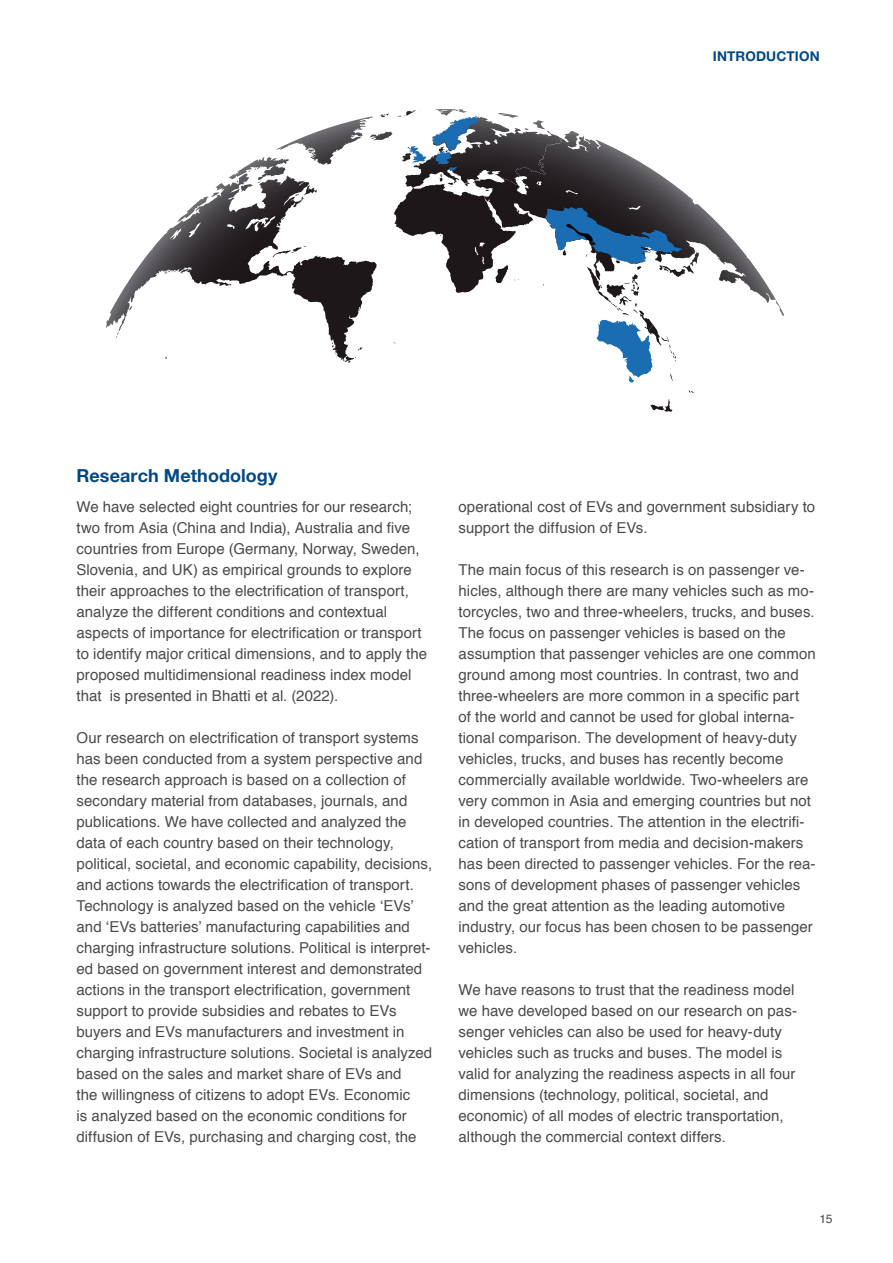
<style>
.page{position:relative;width:893px;height:1263px;background:#fff}
.page>*{position:absolute;margin:0;border:0;box-sizing:border-box;transform-origin:0 0}
.t1{font:700 18px "Helvetica Neue LT Std";letter-spacing:.005em;color:#004884}
.t2{font:15px/21px "Helvetica";letter-spacing:.005em;color:#4a4a49}
.t3{font:700 13.5px "Helvetica Neue LT Std";letter-spacing:.01em;color:#004884}
.t4{font:12px "Helvetica";color:#4a4a49}
</style>
<div class="page">
<svg style="left:650px;top:399px;width:22px;height:13px"></svg>
<svg style="left:106px;top:109px;width:593px;height:274px"></svg>
<p class="t3" style="left:713px;top:48px;width:108px">INTRODUCTION</p>
<p class="t1" style="left:77px;top:465px;width:202px">Research Methodology</p>
<p class="t2" style="left:77px;top:496px;width:352px">We have selected eight countries for our research; two from Asia (China and India), Australia and five countries from Europe (Germany, Norway, Sweden, Slovenia, and UK) as empirical grounds to explore their approaches to the electrification of transport, analyze the different conditions and contextual aspects of importance for electrification or transport to identify major critical dimensions, and to apply the proposed multidimensional readiness index model that is presented in Bhatti et al. (2022).</p>
<p class="t2" style="left:77px;top:727px;width:357px">Our research on electrification of transport systems has been conducted from a system perspective and the research approach is based on a collection of secondary material from databases, journals, and publications. We have collected and analyzed the data of each country based on their technology, political, societal, and economic capability, decisions, and actions towards the electrification of transport.<br>Technology is analyzed based on the vehicle ‘EVs’ and ‘EVs batteries’ manufacturing capabilities and charging infrastructure solutions. Political is interpret&shy;ed based on government interest and demonstrated actions in the transport electrification, government support to provide subsidies and rebates to EVs buyers and EVs manufacturers and investment in charging infrastructure solutions. Societal is analyzed based on the sales and market share of EVs and<br>the willingness of citizens to adopt EVs. Economic<br>is analyzed based on the economic conditions for diffusion of EVs, purchasing and charging cost, the</p>
<p class="t2" style="left:459px;top:496px;width:358px">operational cost of EVs and government subsidiary to support the diffusion of EVs.</p>
<p class="t2" style="left:459px;top:559px;width:359px">The main focus of this research is on passenger ve&shy;hicles, although there are many vehicles such as mo&shy;torcycles, two and three-wheelers, trucks, and buses.<br>The focus on passenger vehicles is based on the assumption that passenger vehicles are one common ground among most countries. In contrast, two and three-wheelers are more common in a specific part<br>of the world and cannot be used for global interna&shy;tional comparison. The development of heavy-duty vehicles, trucks, and buses has recently become commercially available worldwide. Two-wheelers are very common in Asia and emerging countries but not in developed countries. The attention in the electrifi&shy;cation of transport from media and decision-makers has been directed to passenger vehicles. For the rea&shy;sons of development phases of passenger vehicles and the great attention as the leading automotive industry, our focus has been chosen to be passenger vehicles.</p>
<p class="t2" style="left:459px;top:979px;width:340px">We have reasons to trust that the readiness model we have developed based on our research on pas&shy;senger vehicles can also be used for heavy-duty vehicles such as trucks and buses. The model is valid for analyzing the readiness aspects in all four dimensions (technology, political, societal, and economic) of all modes of electric transportation, although the commercial context differs.</p>
<p class="t4" style="left:819px;top:1210px;width:14px">15</p>
</div>
